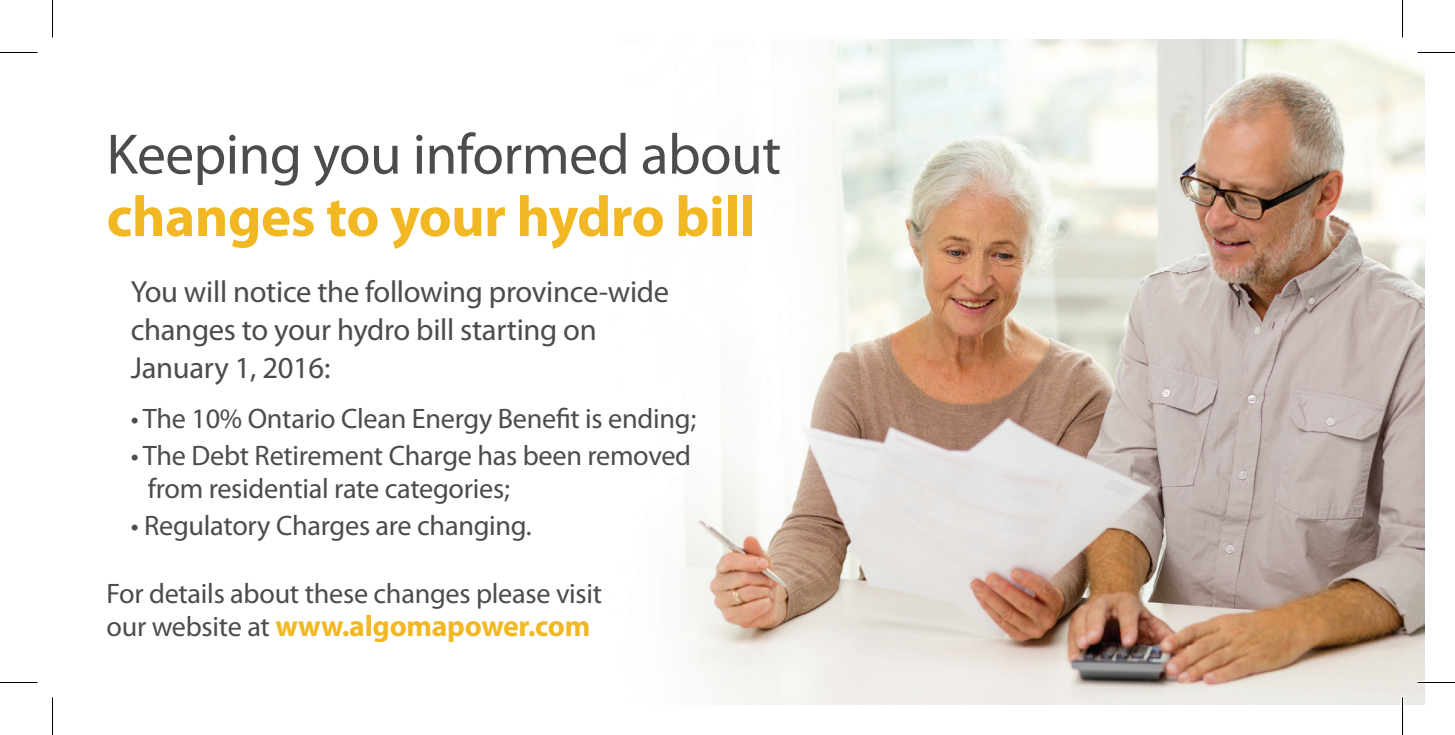
<style>
.page{position:relative;width:1455px;height:735px;background:#fff}
.page>*{position:absolute;margin:0;border:0;box-sizing:border-box;transform-origin:0 0}
.t1{font:57.5px "Myriad Pro";letter-spacing:-.01em;color:#4b4c4d}
.t2{font:700 57.5px "Myriad Pro";letter-spacing:-.01em;color:#f2b823}
.t3{font:30.75px/38px "Myriad Pro";letter-spacing:-.01em;color:#4b4c4d}
.t4{font:700 29.75px "Myriad Pro";letter-spacing:-.01em;color:#f2b823}
.t5{font:28.25px/32.5px "Myriad Pro";letter-spacing:-.01em;color:#4b4c4d}
.s1{font-weight:400;font-size:28.25px;color:#4b4c4d}
</style>
<div class="page">
<img style="left:685px;top:39px;width:740px;height:666px">
<hr style="left:1418px;top:51px;width:37px;height:3px;background:#fff">
<hr style="left:1418px;top:681px;width:37px;height:3px;background:#fff">
<hr style="left:1401px;top:698px;width:3px;height:37px;background:#fff">
<hr style="left:0;top:52px;width:38px;height:1px;background:#000">
<hr style="left:1418px;top:52px;width:37px;height:1px;background:#000">
<hr style="left:0;top:682px;width:38px;height:1px;background:#000">
<hr style="left:1418px;top:682px;width:37px;height:1px;background:#000">
<hr style="left:52px;top:0;width:1px;height:38px;background:#000">
<hr style="left:52px;top:698px;width:1px;height:37px;background:#000">
<hr style="left:1402px;top:0;width:1px;height:38px;background:#000">
<hr style="left:1402px;top:698px;width:1px;height:37px;background:#000">
<h1 class="t1" style="left:106px;top:119px;width:676px">Keeping you informed about</h1>
<h1 class="t2" style="left:106px;top:184px;width:650px">changes to your hydro bill</h1>
<p class="t3" style="left:131px;top:272px;width:540px">You will notice the following province-wide changes to your hydro bill starting on<br>January 1, 2016:</p>
<p class="t5" style="left:131px;top:402px;width:567px">• The 10% Ontario Clean Energy Benefit is ending;</p>
<p class="t5" style="left:148px;top:439px;width:545px;text-indent:-17px">• The Debt Retirement Charge has been removed from residential rate categories;</p>
<p class="t5" style="left:131px;top:509px;width:403px">• Regulatory Charges are changing.</p>
<p class="t5" style="left:107px;top:577px;width:497px">For details about these changes please visit</p>
<p class="t4" style="left:107px;top:609px;width:485px"><span class="s1">our website at</span> www.algomapower.com</p>
</div>
